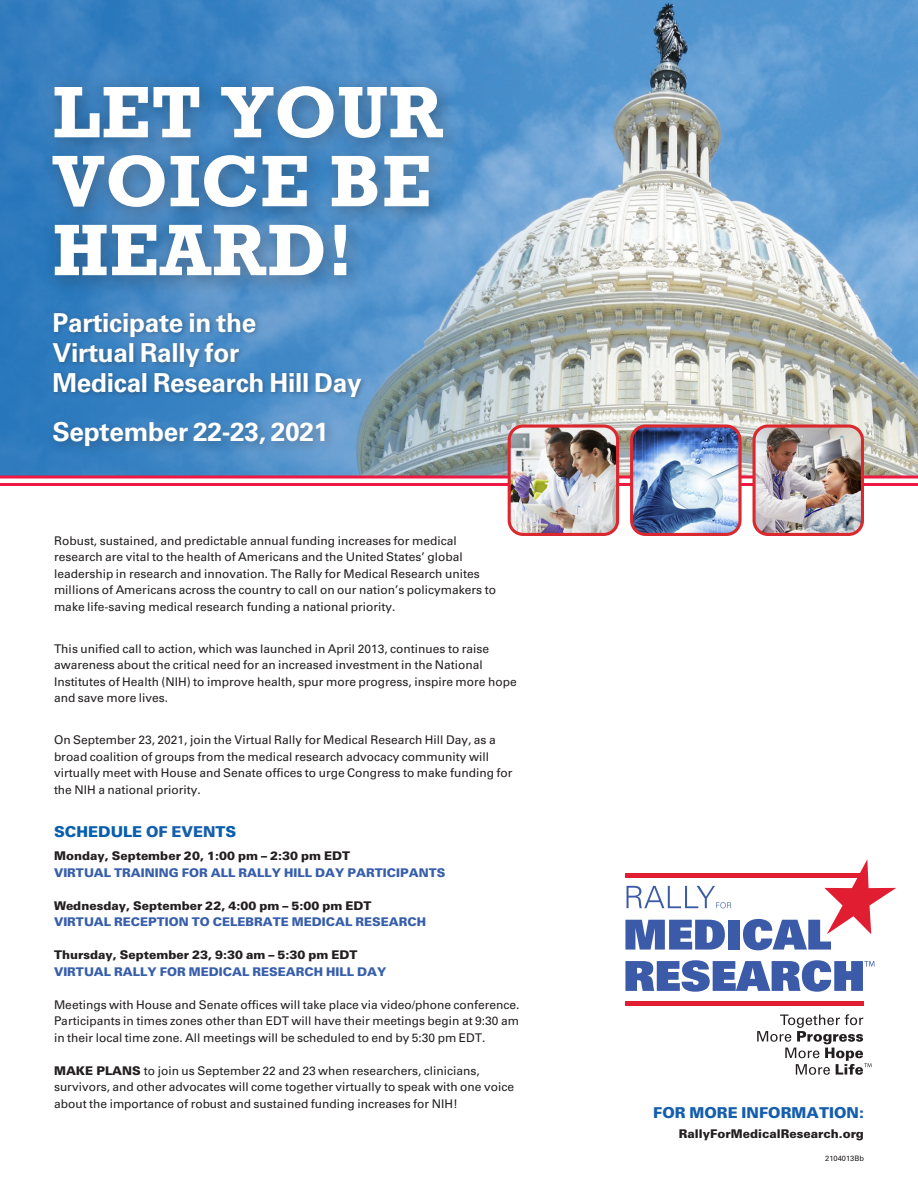
<style>
.page{position:relative;width:918px;height:1188px;background:#fff}
.page>*{position:absolute;margin:0;border:0;box-sizing:border-box;transform-origin:0 0}
.t1{font:700 74.1px/69px "Rockwell Std";letter-spacing:.01em;color:#fff}
.t2{font:700 26.1px/30px "Univers LT Std";letter-spacing:-.01em;color:#fff}
.t3{font:900 15px "Univers LT Std";color:#145ead}
.t4{font:900 15px "Univers LT Std";color:#065fad}
.t5{font:12px/16.5px "Univers LT Std";color:#231f20}
.t6{font:900 12px/16.5px "Univers LT Std";color:#375eab}
.t7{font:900 12px/16.5px "Univers LT Std";color:#231f20}
.t8{font:7.5px "Univers LT Std";color:#231f20}
.s1{color:#145ead}
.s2{color:#231f20}
.s3{color:#375eab}
.s4{font-weight:900}
</style>
<div class="page">
<img style="left:608px;top:0;width:310px;height:476px">
<svg style="left:0;top:0;width:608px;height:476px;background:#6699c3"></svg>
<svg style="left:627px;top:886px;width:104px;height:22px"></svg>
<svg style="left:625px;top:920px;width:100px;height:30px"></svg>
<div style="left:728px;top:920px;width:12px;height:30px;background:#3b5ba9"></div>
<hr style="left:625px;top:874px;width:239px;height:4px;background:#e11d32">
<div style="left:625px;top:1001px;width:239px;height:5px;background:#e11d32"></div>
<svg style="left:743px;top:859px;width:153px;height:91px"></svg>
<svg style="left:625px;top:960px;width:250px;height:32px"></svg>
<svg style="left:757px;top:1014px;width:115px;height:61px"></svg>
<div style="left:39px;top:73px;width:424px;height:223px;background:#231f20;opacity:.35"></div>
<div style="left:50px;top:309px;width:317px;height:93px;background:#231f20;opacity:.35"></div>
<div style="left:47px;top:415px;width:290px;height:43px;background:#231f20;opacity:.3"></div>
<hr style="left:0;top:476px;width:918px;height:2px;background:#ed1943">
<hr style="left:0;top:483px;width:918px;height:3px;background:#ed1943">
<img style="left:509px;top:426px;width:109px;height:106px">
<div style="left:508px;top:424px;width:111px;height:112px;border:3px solid #db272e;border-radius:14px"></div>
<img style="left:632px;top:426px;width:108px;height:106px">
<div style="left:630px;top:424px;width:112px;height:112px;border:3px solid #db272e;border-radius:14px"></div>
<img style="left:754px;top:426px;width:108px;height:107px">
<div style="left:753px;top:424px;width:111px;height:112px;border:3px solid #db272e;border-radius:14px"></div>
<p class="t1" style="left:52px;top:77px;width:392px">LET YOUR<br>VOICE BE<br>HEARD!</p>
<p class="t2" style="left:52px;top:308px;width:311px">Participate in the<br>Virtual Rally for<br>Medical Research Hill Day</p>
<p class="t2" style="left:52px;top:417px;width:277px">September 22-23, 2021</p>
<p class="t5" style="left:54px;top:532px;width:444px">Robust, sustained, and predictable annual funding increases for medical research are vital to the health of Americans and the United States’ global leadership in research and innovation. The Rally for Medical Research unites millions of Americans across the country to call on our nation’s policymakers to make life-saving medical research funding a national priority.</p>
<p class="t5" style="left:54px;top:640px;width:464px">This unified call to action, which was launched in April 2013, continues to raise awareness about the critical need for an increased investment in the National Institutes of Health (NIH) to improve health, spur more progress, inspire more hope and save more lives.</p>
<p class="t5" style="left:54px;top:732px;width:460px">On September 23, 2021, join the Virtual Rally for Medical Research Hill Day, as a broad coalition of groups from the medical research advocacy community will virtually meet with House and Senate offices to urge Congress to make funding for the NIH a national priority.</p>
<p class="t4" style="left:54px;top:822px;width:184px">SCHEDULE <span class="s1">OF EVEN</span>TS</p>
<p class="t6" style="left:54px;top:848px;width:393px"><span class="s2">Monday, September 20, 1:00 pm – 2:30 pm EDT<br></span>VIRTUAL TRAINING FOR ALL RALLY HILL DAY PARTICIPANTS</p>
<p class="t6" style="left:54px;top:897px;width:374px"><span class="s2">Wednesday, September 22, 4:00 pm – 5:00 pm EDT<br></span>VIRTUAL RECEPTION TO CELEBRATE MEDICAL RESEARCH</p>
<p class="t7" style="left:54px;top:947px;width:334px">Thursday, September 23, 9:30 am – 5:30 pm EDT<br><span class="s3">VIRTUAL RALLY FOR MEDICAL RESEARCH HILL DAY</span></p>
<p class="t5" style="left:54px;top:996px;width:467px;text-align:justify">Meetings with House and Senate offices will take place via video/phone conference.<br>Participants in times zones other than EDT will have their meetings begin at 9:30 am in their local time zone. All meetings will be scheduled to end by 5:30 pm EDT.</p>
<p class="t5" style="left:54px;top:1062px;width:462px"><span class="s4">MAKE PLANS</span> to join us September 22 and 23 when researchers, clinicians, survivors, and other advocates will come together virtually to speak with one voice about the importance of robust and sustained funding increases for NIH!</p>
<p class="t3" style="left:653px;top:1103px;width:212px">FOR MORE INFORMATION:</p>
<p class="t7" style="left:679px;top:1125px;width:187px">RallyForMedicalResearch.org</p>
<p class="t8" style="left:825px;top:1154px;width:40px">2104013Bb</p>
</div>
